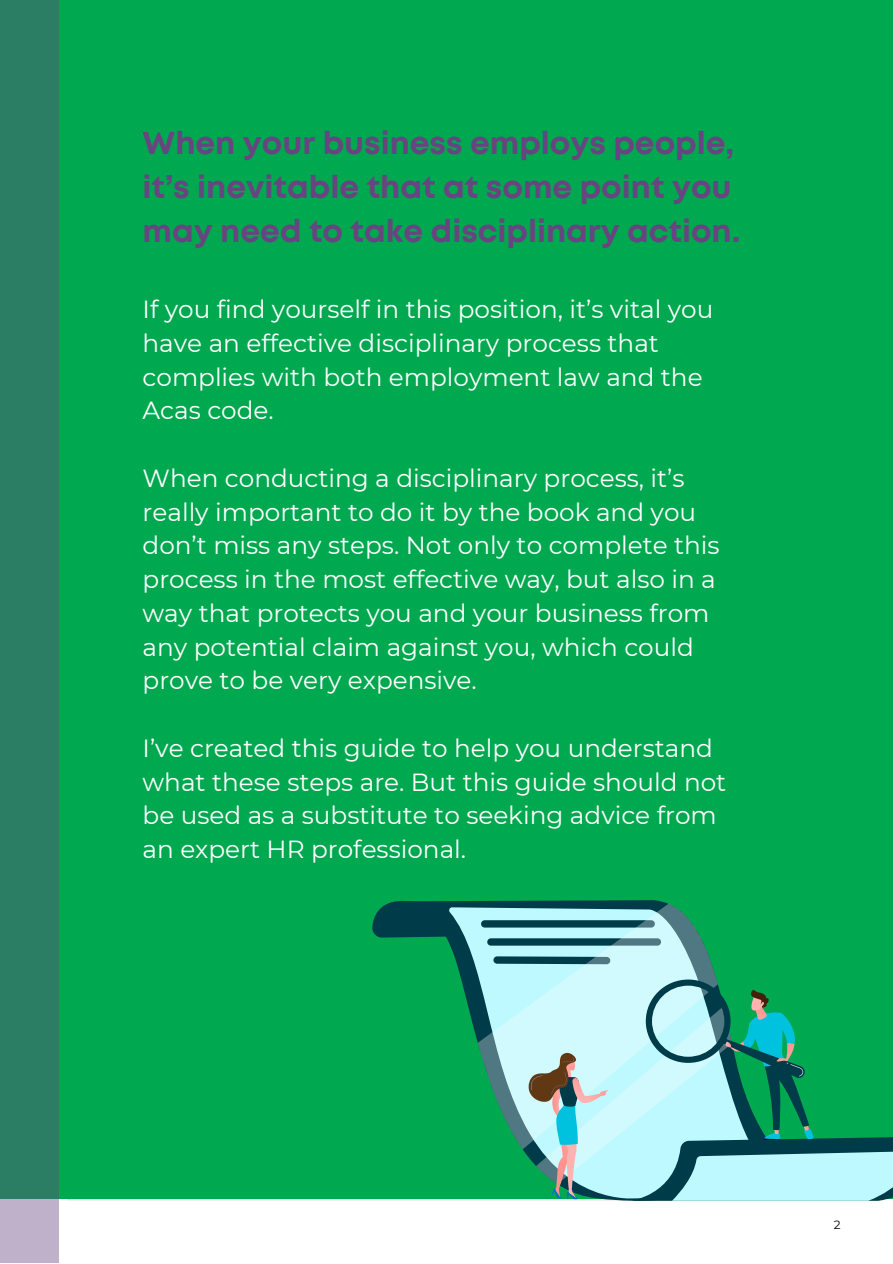
<style>
.page{position:relative;width:893px;height:1264px;background:#fff}
.page>*{position:absolute;margin:0;border:0;box-sizing:border-box;transform-origin:0 0}
.t1{font:700 31.5px/43.8px "Mont";color:#684581}
.t2{font:24.75px/33.8px "Montserrat";color:#fff}
.t3{font:12px "Montserrat";color:#000}
</style>
<div class="page">
<hr style="left:68px;top:1199px;width:772px;height:1px;background:#d9d9d9">
<div style="left:0;top:0;width:892px;height:1198px;background:#00a84f"></div>
<svg style="left:448px;top:945px;width:79px;height:254px"></svg>
<svg style="left:372px;top:900px;width:290px;height:45px"></svg>
<svg style="left:477px;top:903px;width:240px;height:246px;background:#7abcb8"></svg>
<svg style="left:527px;top:979px;width:365px;height:221px"></svg>
<div style="left:0;top:0;width:58px;height:1262px;background:#2b7e63"></div>
<p class="t1" style="left:142px;top:123px;width:599px">When your business employs people, it’s inevitable that at some point you may need to take disciplinary action.</p>
<p class="t2" style="left:142px;top:292px;width:572px">If you find yourself in this position, it’s vital you have an effective disciplinary process that complies with both employment law and the Acas code.</p>
<p class="t2" style="left:142px;top:461px;width:578px">When conducting a disciplinary process, it’s really important to do it by the book and you don’t miss any steps. Not only to complete this process in the most effective way, but also in a way that protects you and your business from any potential claim against you, which could prove to be very expensive.</p>
<p class="t2" style="left:142px;top:731px;width:585px">I’ve created this guide to help you understand what these steps are. But this guide should not be used as a substitute to seeking advice from an expert HR professional.</p>
<p class="t3" style="left:833px;top:1216px;width:8px">2</p>
</div>
